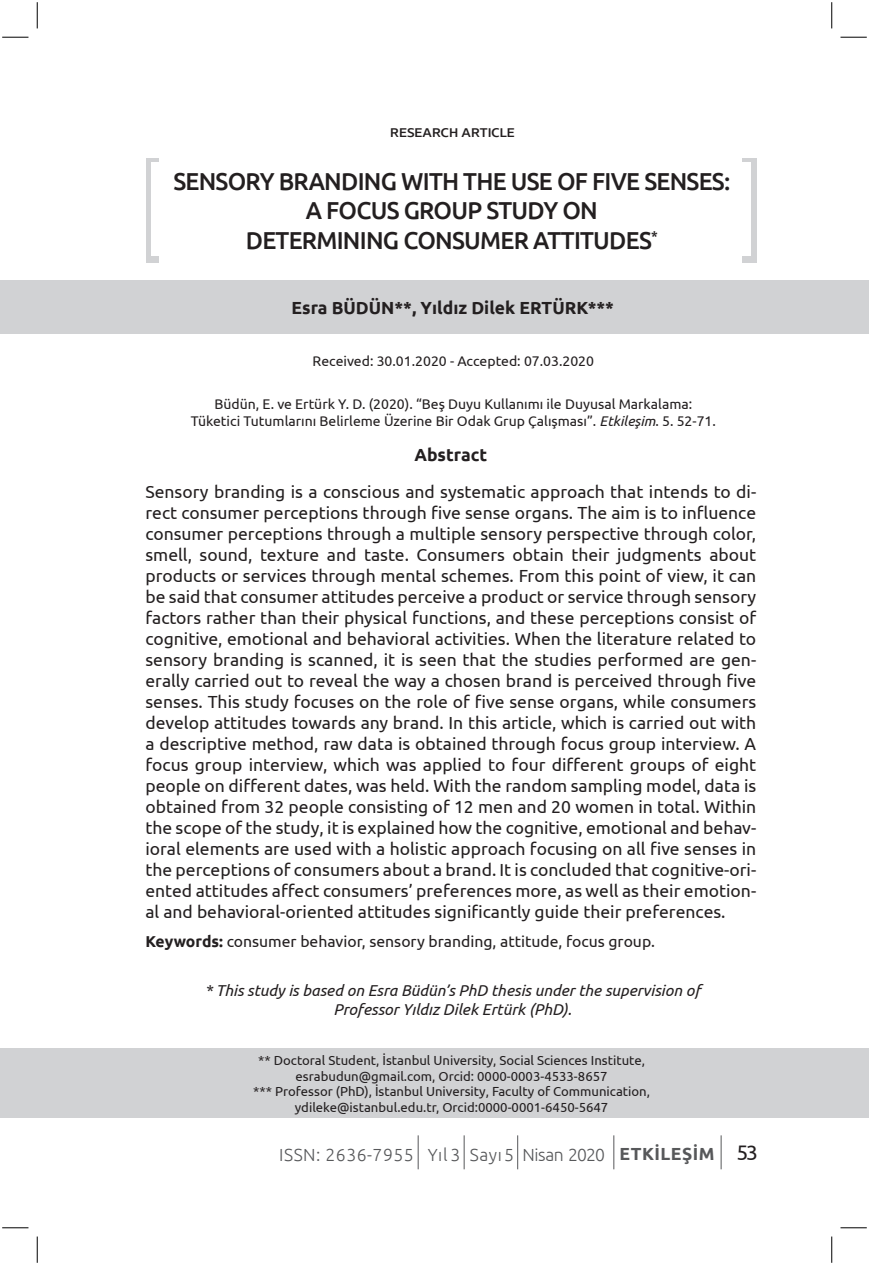
<style>
.page{position:relative;width:869px;height:1265px;background:#fff}
.page>*{position:absolute;margin:0;border:0;box-sizing:border-box;transform-origin:0 0}
.t1{font:500 24.5px "Ubuntu";letter-spacing:-.03em;color:#231f20}
.t2{font:17.5px/21px "Ubuntu";color:#231f20;text-align:justify}
.t3{font:300 17.5px "Ubuntu";letter-spacing:.03em;color:#57585a}
.t4{font:700 17.5px "Ubuntu";color:#231f20}
.t5{font:italic 15.75px/18.9px "Ubuntu";color:#231f20;text-align:center}
.t6{font:15.75px "Ubuntu";color:#231f20}
.t7{font:14px/16.8px "Ubuntu";color:#231f20;text-align:center}
.t8{font:14px "Concord";color:#231f20}
.t9{font:13.12px/15.8px "Ubuntu";color:#231f20;text-align:center}
.s1{font-style:italic}
.s2{font-weight:700}
.s3{font-weight:400;font-size:21px;color:#231f20}
</style>
<div class="page">
<hr style="left:720px;top:1135px;width:1px;height:34px;background:#57585a">
<hr style="left:613px;top:1135px;width:1px;height:34px;background:#57585a">
<hr style="left:463px;top:1135px;width:1px;height:34px;background:#57585a">
<hr style="left:517px;top:1135px;width:1px;height:34px;background:#57585a">
<hr style="left:417px;top:1135px;width:1px;height:34px;background:#57585a">
<div style="left:0;top:1049px;width:868px;height:69px;background:#d1d2d4"></div>
<div style="left:0;top:280px;width:868px;height:54px;background:#d1d2d4"></div>
<svg style="left:146px;top:158px;width:610px;height:105px"></svg>
<div style="left:159px;top:153px;width:582px;height:115px;background:#fff"></div>
<div style="left:152px;top:163px;width:598px;height:93px;background:#fff"></div>
<svg style="left:2px;top:37px;width:26px;height:1px"></svg>
<svg style="left:37px;top:2px;width:1px;height:26px"></svg>
<svg style="left:2px;top:1227px;width:26px;height:1px"></svg>
<svg style="left:37px;top:1237px;width:1px;height:26px"></svg>
<svg style="left:840px;top:37px;width:26px;height:1px"></svg>
<svg style="left:831px;top:2px;width:1px;height:26px"></svg>
<svg style="left:840px;top:1227px;width:26px;height:1px"></svg>
<svg style="left:831px;top:1237px;width:1px;height:26px"></svg>
<p class="t8" style="left:390px;top:124px;width:126px">RESEARCH ARTICLE</p>
<h1 class="t1" style="left:173px;top:166px;width:15px">SENS</h1>
<h1 class="t1" style="left:227px;top:166px;width:82px">ORY BRAN</h1>
<h1 class="t1" style="left:341px;top:166px;width:184px">DING WITH THE USE</h1>
<h1 class="t1" style="left:556px;top:166px;width:102px">OF FIVE SENSES</h1>
<h1 class="t1" style="left:723px;top:166px;width:8px">:</h1>
<h1 class="t1" style="left:306px;top:195px;width:66px">A FOCUS</h1>
<h1 class="t1" style="left:403px;top:195px;width:191px">GROUP STUDY ON</h1>
<h1 class="t1" style="left:246px;top:224px;width:57px">DETERMININ</h1>
<h1 class="t1" style="left:383px;top:224px;width:69px">G CONSUMER</h1>
<h1 class="t1" style="left:533px;top:224px;width:126px">ATTITUDES<sup>*</sup></h1>
<p class="t4" style="left:291px;top:297px;width:324px">Esra BÜDÜN**, Yıldız Dilek ERTÜRK***</p>
<p class="t7" style="left:312px;top:352px;width:283px">Received: 30.01.2020 - Accepted: 07.03.2020</p>
<p class="t7" style="left:191px;top:395px;width:526px">Büdün, E. ve Ertürk Y. D. (2020). “Beş Duyu Kullanımı ile Duyusal Markalama:<br>Tüketici Tutumlarını Belirleme Üzerine Bir Odak Grup Çalışması”. <span class="s1">Etkileşim</span>. 5. 52-71.</p>
<p class="t4" style="left:414px;top:444px;width:74px">Abstract</p>
<p class="t2" style="left:145px;top:480px;width:612px">Sensory branding is a conscious and systematic approach that intends to di&shy;rect consumer perceptions through five sense organs. The aim is to influence consumer perceptions through a multiple sensory perspective through color, smell, sound, texture and taste. Consumers obtain their judgments about products or services through mental schemes. From this point of view, it can be said that consumer attitudes perceive a product or service through sensory factors rather than their physical functions, and these perceptions consist of cognitive, emotional and behavioral activities. When the literature related to sensory branding is scanned, it is seen that the studies performed are gen&shy;erally carried out to reveal the way a chosen brand is perceived through five senses. This study focuses on the role of five sense organs, while consumers develop attitudes towards any brand. In this article, which is carried out with a descriptive method, raw data is obtained through focus group interview. A focus group interview, which was applied to four different groups of eight people on different dates, was held. With the random sampling model, data is obtained from 32 people consisting of 12 men and 20 women in total. Within the scope of the study, it is explained how the cognitive, emotional and behav&shy;ioral elements are used with a holistic approach focusing on all five senses in the perceptions of consumers about a brand. It is concluded that cognitive-ori&shy;ented attitudes affect consumers’ preferences more, as well as their emotion&shy;al and behavioral-oriented attitudes significantly guide their preferences.</p>
<p class="t6" style="left:145px;top:932px;width:511px"><span class="s2">Keywords:</span> consumer behavior, sensory branding, attitude, focus group.</p>
<p class="t5" style="left:205px;top:981px;width:497px">* This study is based on Esra Büdün’s PhD thesis under the supervision of<br>Professor Yıldız Dilek Ertürk (PhD).</p>
<p class="t9" style="left:253px;top:1052px;width:398px">** Doctoral Student, İstanbul University, Social Sciences Institute, esrabudun@gmail.com, Orcid: 0000-0003-4533-8657<br>*** Professor (PhD), İstanbul University, Faculty of Communication, ydileke@istanbul.edu.tr, Orcid:0000-0001-6450-5647</p>
<p class="t3" style="left:279px;top:1144px;width:480px">ISSN: 2636-7955 Yıl 3 Sayı5 Nisan 2020 <span class="s2">ETKİLEŞİM</span> <span class="s3">53</span></p>
</div>
